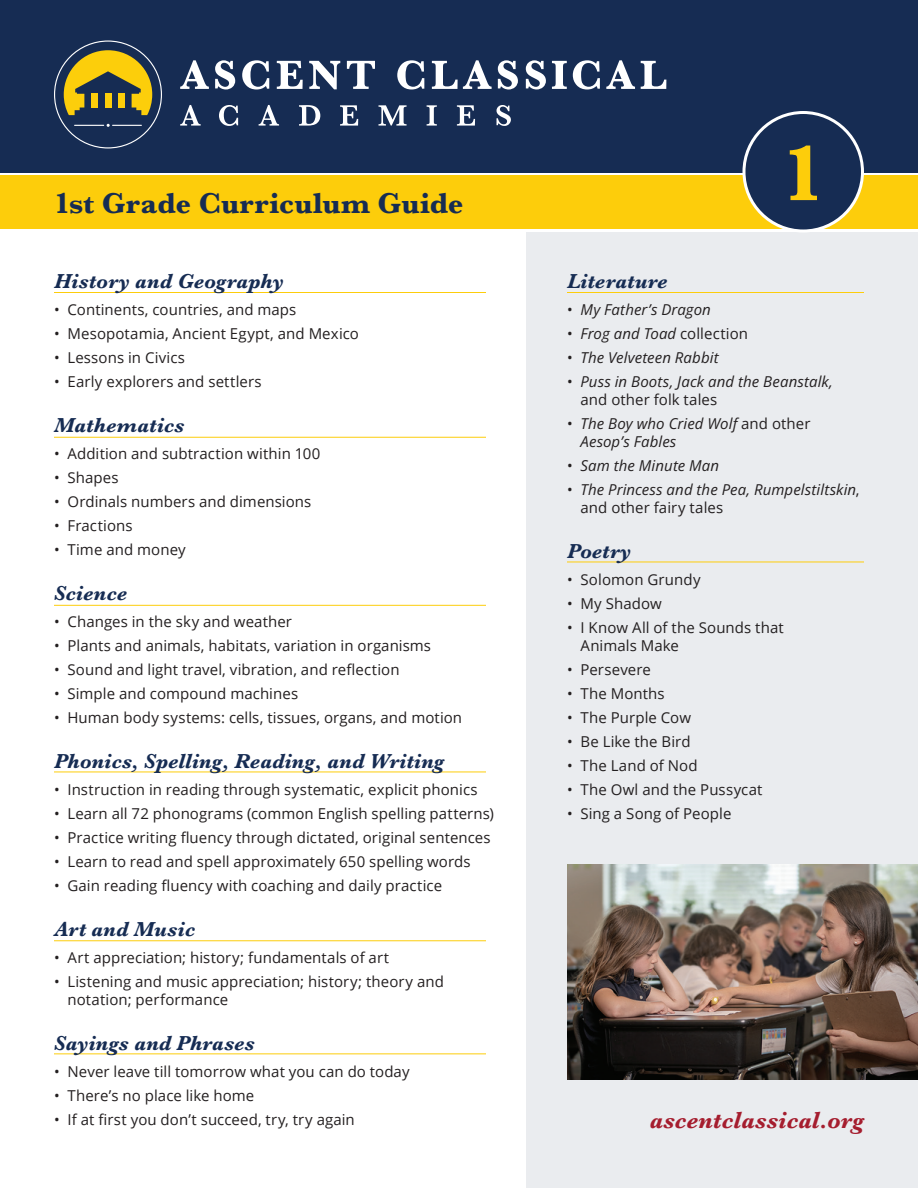
<style>
.page{position:relative;width:918px;height:1188px;background:#fff}
.page>*{position:absolute;margin:0;border:0;box-sizing:border-box;transform-origin:0 0}
.t1{font:700 81px "Baskerville";color:#fdcd0b}
.t2{font:700 30px "Baskerville";letter-spacing:.005em;color:#162c53}
.t3{font:italic 700 24px "Baskerville";letter-spacing:.005em;color:#a51d2e}
.t4{font:italic 700 21px "Baskerville";letter-spacing:.005em;color:#162c53}
.t5{font:15px/18px "Open Sans";letter-spacing:.005em;color:#231f20}
.t6{font:italic 15px/18px "Open Sans";letter-spacing:.005em;color:#231f20}
.s1{font-style:normal}
.s2{font-style:italic}
</style>
<div class="page">
<div style="left:526px;top:232px;width:392px;height:956px;background:#eaecef"></div>
<div style="left:0;top:0;width:918px;height:172px;background:#162c53"></div>
<img style="left:567px;top:864px;width:351px;height:216px">
<div style="left:0;top:176px;width:918px;height:54px;background:#fdcd0b"></div>
<div style="left:744px;top:112px;width:118px;height:119px;background:#162c53;border-radius:50%"></div>
<div style="left:742px;top:111px;width:122px;height:121px;border:3px solid #fff;border-radius:50%"></div>
<svg style="left:180px;top:60px;width:29px;height:29px"></svg>
<svg style="left:215px;top:60px;width:20px;height:30px"></svg>
<svg style="left:242px;top:60px;width:27px;height:30px"></svg>
<svg style="left:277px;top:61px;width:26px;height:28px"></svg>
<svg style="left:309px;top:61px;width:31px;height:28px"></svg>
<svg style="left:347px;top:61px;width:28px;height:28px"></svg>
<svg style="left:397px;top:60px;width:27px;height:30px"></svg>
<svg style="left:432px;top:60px;width:60px;height:29px"></svg>
<svg style="left:498px;top:60px;width:20px;height:30px"></svg>
<svg style="left:526px;top:60px;width:20px;height:30px"></svg>
<svg style="left:552px;top:61px;width:15px;height:28px"></svg>
<svg style="left:573px;top:60px;width:27px;height:30px"></svg>
<svg style="left:606px;top:60px;width:29px;height:29px"></svg>
<svg style="left:641px;top:61px;width:25px;height:28px"></svg>
<svg style="left:180px;top:105px;width:21px;height:21px"></svg>
<svg style="left:219px;top:105px;width:19px;height:21px"></svg>
<svg style="left:259px;top:105px;width:20px;height:21px"></svg>
<svg style="left:299px;top:105px;width:21px;height:21px"></svg>
<svg style="left:340px;top:105px;width:18px;height:21px"></svg>
<svg style="left:378px;top:105px;width:29px;height:21px"></svg>
<svg style="left:427px;top:105px;width:10px;height:21px"></svg>
<svg style="left:457px;top:105px;width:18px;height:21px"></svg>
<svg style="left:497px;top:105px;width:14px;height:21px"></svg>
<svg style="left:54px;top:40px;width:108px;height:108px"></svg>
<hr style="left:54px;top:292px;width:432px;height:1px;background:#fdcd0b">
<hr style="left:567px;top:292px;width:297px;height:1px;background:#fdcd0b">
<hr style="left:567px;top:562px;width:297px;height:1px;background:#fdcd0b">
<hr style="left:54px;top:437px;width:432px;height:1px;background:#fdcd0b">
<hr style="left:54px;top:772px;width:432px;height:1px;background:#fdcd0b">
<hr style="left:54px;top:605px;width:432px;height:1px;background:#fdcd0b">
<hr style="left:54px;top:940px;width:432px;height:1px;background:#fdcd0b">
<hr style="left:54px;top:1053px;width:432px;height:1px;background:#fdcd0b">
<h2 class="t2" style="left:54px;top:182px;width:411px">1st Grade Curriculum Guide</h2>
<h3 class="t4" style="left:54px;top:267px;width:231px">History and Geography</h3>
<p class="t5" style="left:54px;top:301px;width:244px">• Continents, countries, and maps</p>
<p class="t5" style="left:54px;top:325px;width:307px">• Mesopotamia, Ancient Egypt, and Mexico</p>
<p class="t5" style="left:54px;top:349px;width:133px">• Lessons in Civics</p>
<p class="t5" style="left:54px;top:373px;width:209px">• Early explorers and settlers</p>
<h3 class="t4" style="left:54px;top:411px;width:132px">Mathematics</h3>
<p class="t5" style="left:54px;top:445px;width:268px">• Addition and subtraction within 100</p>
<p class="t5" style="left:54px;top:469px;width:66px">• Shapes</p>
<p class="t5" style="left:54px;top:493px;width:259px">• Ordinals numbers and dimensions</p>
<p class="t5" style="left:54px;top:517px;width:80px">• Fractions</p>
<p class="t5" style="left:54px;top:541px;width:133px">• Time and money</p>
<h3 class="t4" style="left:54px;top:579px;width:75px">Science</h3>
<p class="t5" style="left:54px;top:613px;width:240px">• Changes in the sky and weather</p>
<p class="t5" style="left:54px;top:637px;width:379px">• Plants and animals, habitats, variation in organisms</p>
<p class="t5" style="left:54px;top:661px;width:347px">• Sound and light travel, vibration, and reflection</p>
<p class="t5" style="left:54px;top:685px;width:246px">• Simple and compound machines</p>
<p class="t5" style="left:54px;top:709px;width:410px">• Human body systems: cells, tissues, organs, and motion</p>
<h3 class="t4" style="left:54px;top:747px;width:392px">Phonics, Spelling, Reading, and Writing</h3>
<p class="t5" style="left:54px;top:781px;width:425px">• Instruction in reading through systematic, explicit phonics</p>
<p class="t5" style="left:54px;top:805px;width:442px">• Learn all 72 phonograms (common English spelling patterns)</p>
<p class="t5" style="left:54px;top:829px;width:438px">• Practice writing fluency through dictated, original sentences</p>
<p class="t5" style="left:54px;top:853px;width:418px">• Learn to read and spell approximately 650 spelling words</p>
<p class="t5" style="left:54px;top:877px;width:390px">• Gain reading fluency with coaching and daily practice</p>
<h3 class="t4" style="left:54px;top:915px;width:143px">Art and Music</h3>
<p class="t5" style="left:54px;top:949px;width:337px">• Art appreciation; history; fundamentals of art</p>
<p class="t5" style="left:68px;top:973px;width:378px;text-indent:-14px">• Listening and music appreciation; history; theory and notation; performance</p>
<h3 class="t4" style="left:54px;top:1029px;width:202px">Sayings and Phrases</h3>
<p class="t5" style="left:54px;top:1063px;width:357px">• Never leave till tomorrow what you can do today</p>
<p class="t5" style="left:54px;top:1087px;width:202px">• There’s no place like home</p>
<p class="t5" style="left:54px;top:1111px;width:302px">• If at first you don’t succeed, try, try again</p>
<h1 class="t1" style="left:781px;top:117px;width:45px">1</h1>
<h3 class="t4" style="left:567px;top:267px;width:102px">Literature</h3>
<p class="t6" style="left:567px;top:301px;width:145px"><span class="s1">•</span> My Father’s Dragon</p>
<p class="t5" style="left:567px;top:325px;width:183px">• <span class="s2">Frog and Toad</span> collection</p>
<p class="t6" style="left:567px;top:349px;width:153px"><span class="s1">•</span> The Velveteen Rabbit</p>
<p class="t6" style="left:580px;top:373px;width:254px;text-indent:-14px"><span class="s1">•</span> Puss in Boots, Jack and the Beanstalk, <span class="s1">and other folk tales</span></p>
<p class="t6" style="left:580px;top:415px;width:232px;text-indent:-14px"><span class="s1">•</span> The Boy who Cried Wolf <span class="s1">and other<br></span>Aesop’s Fables</p>
<p class="t6" style="left:567px;top:457px;width:154px"><span class="s1">•</span> Sam the Minute Man</p>
<p class="t6" style="left:580px;top:481px;width:281px;text-indent:-14px"><span class="s1">•</span> The Princess and the Pea, Rumpelstiltskin<span class="s1">, and other fairy tales</span></p>
<h3 class="t4" style="left:567px;top:537px;width:66px">Poetry</h3>
<p class="t5" style="left:567px;top:571px;width:135px">• Solomon Grundy</p>
<p class="t5" style="left:567px;top:595px;width:96px">• My Shadow</p>
<p class="t5" style="left:580px;top:619px;width:205px;text-indent:-14px">• I Know All of the Sounds that<br>Animals Make</p>
<p class="t5" style="left:567px;top:661px;width:85px">• Persevere</p>
<p class="t5" style="left:567px;top:685px;width:99px">• The Months</p>
<p class="t5" style="left:567px;top:709px;width:126px">• The Purple Cow</p>
<p class="t5" style="left:567px;top:733px;width:125px">• Be Like the Bird</p>
<p class="t5" style="left:567px;top:757px;width:132px">• The Land of Nod</p>
<p class="t5" style="left:567px;top:781px;width:197px">• The Owl and the Pussycat</p>
<p class="t5" style="left:567px;top:805px;width:166px">• Sing a Song of People</p>
<h3 class="t3" style="left:649px;top:1104px;width:216px">ascentclassical.org</h3>
</div>
